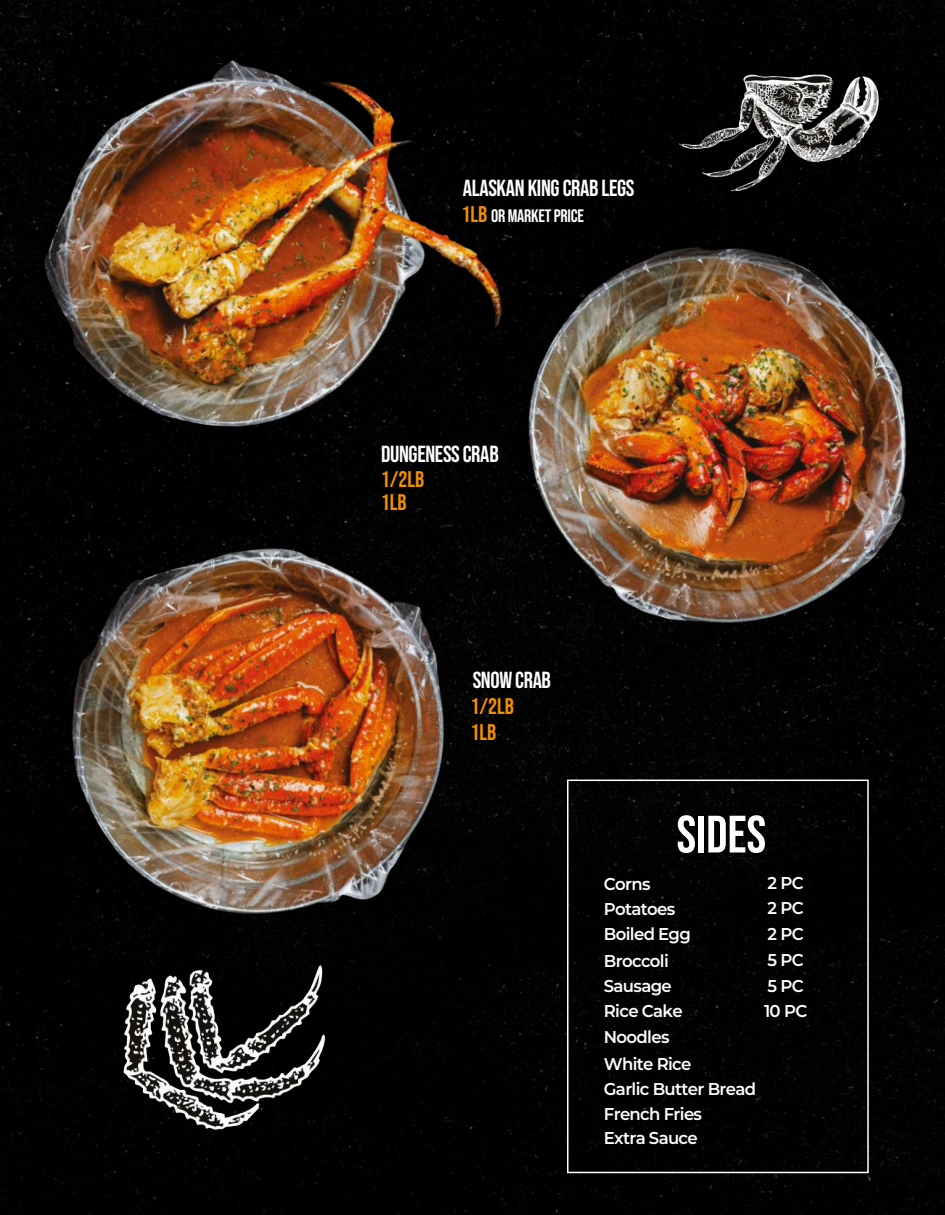
<style>
.page{position:relative;width:945px;height:1215px;background:#010101}
.page>*{position:absolute;margin:0;border:0;box-sizing:border-box;transform-origin:0 0}
.t1{font:52.5px "Bebas Neue";color:#fff}
.t2{font:23.1px "Bebas Neue";letter-spacing:-.015em;color:#fff}
.t3{font:22.5px "Bebas Neue";color:#f29100}
.t4{font:18px "Bebas Neue";letter-spacing:-.01em;color:#fff}
.t5{font:600 17.1px/25.2px "Montserrat";letter-spacing:-.04em;color:#fdfdfc}
.s1{font-size:22.5px;color:#f29100}
</style>
<div class="page">
<img style="left:574px;top:125px;width:371px;height:617px">
<img style="left:0;top:340px;width:654px;height:769px">
<img style="left:0;top:0;width:574px;height:603px">
<div style="left:567px;top:780px;width:302px;height:393px;border:2px solid #fff"></div>
<img style="left:677px;top:70px;width:203px;height:126px">
<img style="left:107px;top:960px;width:227px;height:173px">
<h2 class="t2" style="left:463px;top:175px;width:173px">ALASKAN KING CRAB LEGS</h2>
<p class="t4" style="left:461px;top:206px;width:124px"><span class="s1">1LB</span> OR MARKET PRICE</p>
<h2 class="t2" style="left:381px;top:441px;width:119px">DUNGENESSCRAB</h2>
<h3 class="t3" style="left:381px;top:489px;width:27px">1LB</h3>
<h3 class="t3" style="left:381px;top:466px;width:45px">1/2LB</h3>
<h2 class="t2" style="left:473px;top:667px;width:80px">SNOWCRAB</h2>
<h3 class="t3" style="left:470px;top:719px;width:27px">1LB</h3>
<h3 class="t3" style="left:470px;top:693px;width:45px">1/2LB</h3>
<h1 class="t1" style="left:677px;top:805px;width:91px">SIDES</h1>
<p class="t5" style="left:604px;top:870px;width:48px">Corns</p>
<p class="t5" style="left:768px;top:870px;width:38px">2 PC</p>
<p class="t5" style="left:604px;top:895px;width:73px">Potatoes</p>
<p class="t5" style="left:768px;top:895px;width:38px">2 PC</p>
<p class="t5" style="left:604px;top:947px;width:66px">Broccoli</p>
<p class="t5" style="left:768px;top:947px;width:38px">5 PC</p>
<p class="t5" style="left:604px;top:973px;width:69px">Sausage</p>
<p class="t5" style="left:768px;top:972px;width:38px">5 PC</p>
<p class="t5" style="left:604px;top:920px;width:89px">Boiled Egg</p>
<p class="t5" style="left:768px;top:920px;width:38px">2 PC</p>
<p class="t5" style="left:604px;top:997px;width:80px">Rice Cake</p>
<p class="t5" style="left:764px;top:997px;width:45px">10 PC</p>
<p class="t5" style="left:604px;top:1023px;width:67px">Noodles</p>
<p class="t5" style="left:604px;top:1050px;width:154px">White Rice<br>Garlic Butter Bread<br>French Fries</p>
<p class="t5" style="left:604px;top:1124px;width:95px">Extra Sauce</p>
</div>
